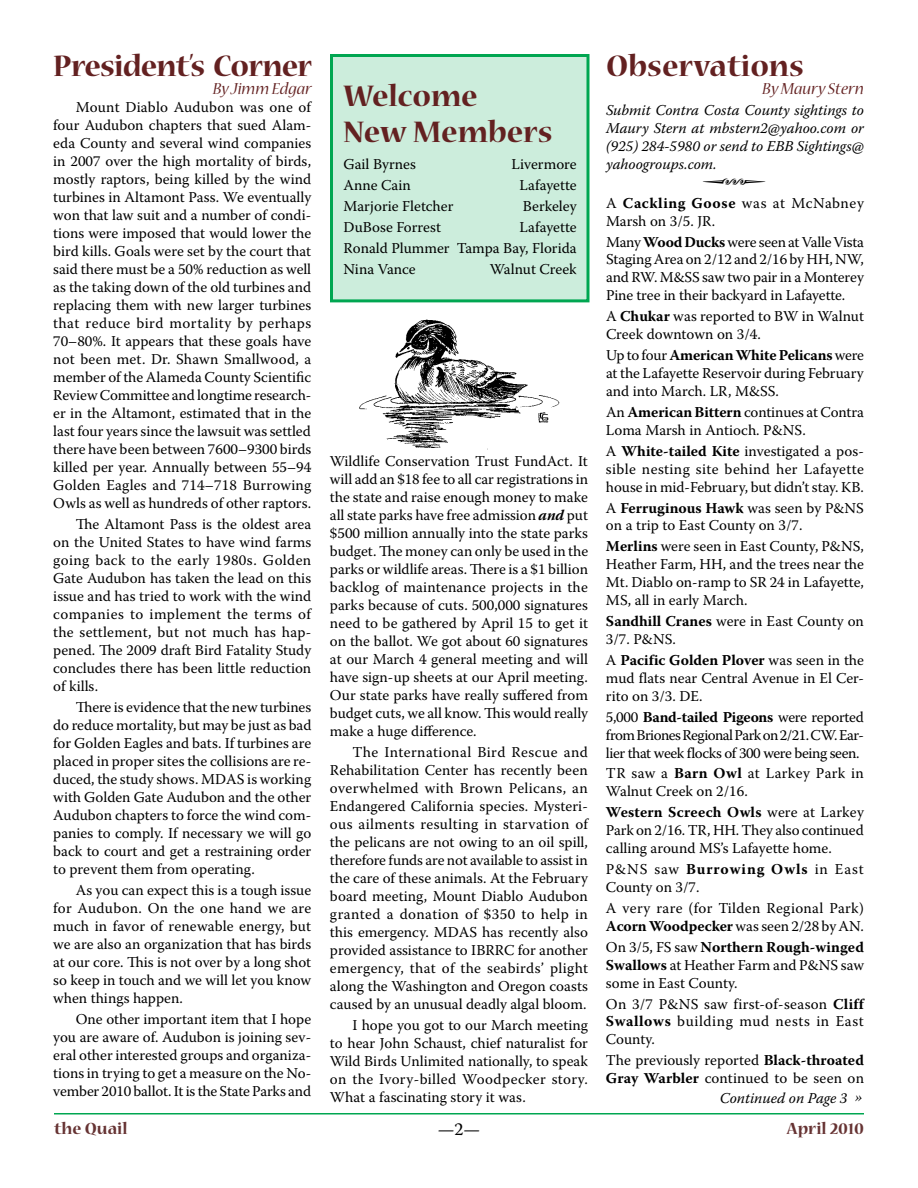
<style>
.page{position:relative;width:918px;height:1188px;background:#fff}
.page>*{position:absolute;margin:0;border:0;box-sizing:border-box;transform-origin:0 0}
.t1{font:36px "Type Embellishments One Let Plain";color:#000}
.t2{font:700 33px/36px "Nueva Std";color:#632121}
.t3{font:700 33px "Nueva Std";letter-spacing:-.025em;color:#632121}
.t4{font:italic 18px "Nueva Std";color:#632121}
.t5{font:700 18px "Nueva Std";color:#633}
.t6{font:18px "Warnock Pro";color:#000}
.t7{font:15px/18px "Warnock Pro";color:#000;text-align:justify}
.t8{font:italic 15px/18px "Warnock Pro";color:#000;text-align:justify}
.t9{font:15px/17.9px "Warnock Pro";letter-spacing:.025em;color:#000}
.t10{font:15px/18px "Warnock Pro";letter-spacing:.03em;color:#000}
.t11{font:15px/18px "Warnock Pro";letter-spacing:.045em;color:#000}
.s1{font-weight:700;font-style:italic}
.s2{font-weight:700}
</style>
<div class="page">
<hr style="left:54px;top:1113px;width:810px;height:1px;background:#00a651">
<div style="left:330px;top:54px;width:260px;height:248px;background:#cceddc;border:3px solid #00a651"></div>
<img style="left:359px;top:319px;width:201px;height:131px">
<h2 class="t3" style="left:53px;top:51px;width:260px">President’s Corner</h2>
<p class="t4" style="left:213px;top:81px;width:100px">By Jimm Edgar</p>
<p class="t7" style="left:53px;top:98px;width:260px;text-indent:22px">Mount Diablo Audubon was one of four Audubon chapters that sued Alam&shy;eda County and several wind companies in 2007 over the high mortality of birds, mostly raptors, being killed by the wind turbines in Altamont Pass. We eventually won that law suit and a number of condi&shy;tions were imposed that would lower the bird kills. Goals were set by the court that said there must be a 50% reduction as well as the taking down of the old turbines and replacing them with new larger turbines that reduce bird mortality by perhaps 70–80%. It appears that these goals have not been met. Dr. Shawn Smallwood, a member of the Alameda County Scientific Review Committee and longtime research&shy;er in the Altamont, estimated that in the last four years since the lawsuit was settled there have been between 7600–9300 birds killed per year. Annually between 55–94<br>Golden Eagles and 714–718 Burrowing Owls as well as hundreds of other raptors.</p>
<p class="t7" style="left:53px;top:515px;width:260px;text-indent:22px">The Altamont Pass is the oldest area on the United States to have wind farms going back to the early 1980s. Golden Gate Audubon has taken the lead on this issue and has tried to work with the wind companies to implement the terms of the settlement, but not much has hap&shy;pened. The 2009 draft Bird Fatality Study concludes there has been little reduction of kills.</p>
<p class="t7" style="left:53px;top:698px;width:260px;text-indent:22px">There is evidence that the new turbines do reduce mortality, but may be just as bad for Golden Eagles and bats. If turbines are placed in proper sites the collisions are re&shy;duced, the study shows. MDAS is working with Golden Gate Audubon and the other Audubon chapters to force the wind com&shy;panies to comply. If necessary we will go back to court and get a restraining order to prevent them from operating.</p>
<p class="t7" style="left:53px;top:881px;width:260px;text-indent:22px">As you can expect this is a tough issue for Audubon. On the one hand we are much in favor of renewable energy, but we are also an organization that has birds at our core. This is not over by a long shot so keep in touch and we will let you know when things happen.</p>
<p class="t7" style="left:53px;top:1010px;width:260px;text-indent:22px">One other important item that I hope you are aware of. Audubon is joining sev&shy;eral other interested groups and organiza&shy;tions in trying to get a measure on the No&shy;vember 2010 ballot. It is the State Parks and</p>
<h2 class="t2" style="left:344px;top:80px;width:211px">Welcome<br>New Members</h2>
<p class="t7" style="left:344px;top:155px;width:74px">Gail Byrnes</p>
<p class="t7" style="left:512px;top:155px;width:67px">Livermore</p>
<p class="t7" style="left:344px;top:176px;width:69px">Anne Cain</p>
<p class="t7" style="left:520px;top:176px;width:59px">Lafayette</p>
<p class="t7" style="left:344px;top:197px;width:111px">Marjorie Fletcher</p>
<p class="t7" style="left:523px;top:197px;width:55px">Berkeley</p>
<p class="t7" style="left:344px;top:218px;width:99px">DuBose Forrest</p>
<p class="t7" style="left:344px;top:217px;width:235px;line-height:21px;text-indent:176px">Lafayette Ronald Plummer Tampa Bay, Florida Nina Vance</p>
<p class="t7" style="left:490px;top:260px;width:89px">Walnut Creek</p>
<p class="t7" style="left:330px;top:452px;width:260px">Wildlife Conservation Trust FundAct. It will add an $18 fee to all car registrations in the state and raise enough money to make all state parks have free admission <span class="s1">and</span> put $500 million annually into the state parks budget. The money can only be used in the parks or wildlife areas. There is a $1 billion backlog of maintenance projects in the parks because of cuts. 500,000 signatures need to be gathered by April 15 to get it on the ballot. We got about 60 signatures at our March 4 general meeting and will have sign-up sheets at our April meeting.<br>Our state parks have really suffered from budget cuts, we all know. This would really make a huge difference.</p>
<p class="t7" style="left:330px;top:743px;width:260px;text-indent:22px">The International Bird Rescue and Rehabilitation Center has recently been overwhelmed with Brown Pelicans, an Endangered California species. Mysteri&shy;ous ailments resulting in starvation of the pelicans are not owing to an oil spill, therefore funds are not available to assist in the care of these animals. At the February board meeting, Mount Diablo Audubon granted a donation of $350 to help in this emergency. MDAS has recently also provided assistance to IBRRC for another emergency, that of the seabirds’ plight along the Washington and Oregon coasts caused by an unusual deadly algal bloom.</p>
<p class="t7" style="left:330px;top:1016px;width:259px;text-indent:22px">I hope you got to our March meeting to hear John Schaust, chief naturalist for Wild Birds Unlimited nationally, to speak on the Ivory-billed Woodpecker story.<br>What a fascinating story it was.</p>
<h2 class="t2" style="left:606px;top:50px;width:199px">Observations</h2>
<p class="t4" style="left:762px;top:81px;width:103px">By Maury Stern</p>
<p class="t8" style="left:606px;top:101px;width:260px">Submit Contra Costa County sightings to Maury Stern at mbstern2@yahoo.com or (925) 284-5980 or send to EBB Sightings@ yahoogroups.com.</p>
<h1 class="t1" style="left:702px;top:168px;width:67px">Q</h1>
<p class="t10" style="left:606px;top:194px;width:259px">A <span class="s2">Cackling Goose</span> was at McNabney<br>Marsh on 3/5. JR.</p>
<p class="t7" style="left:606px;top:232px;width:260px">Many <span class="s2">Wood Ducks</span> were seen at Valle Vista Staging Area on 2/12 and 2/16 by HH, NW, and RW. M&amp;SS saw two pair in a Monterey Pine tree in their backyard in Lafayette.</p>
<p class="t7" style="left:606px;top:307px;width:260px">A <span class="s2">Chukar</span> was reported to BW in Walnut<br>Creek downtown on 3/4.</p>
<p class="t7" style="left:606px;top:346px;width:259px">Up to four <span class="s2">American White Pelicans</span> were at the Lafayette Reservoir during February and into March. LR, M&amp;SS.</p>
<p class="t7" style="left:606px;top:403px;width:259px">An <span class="s2">American Bittern</span> continues at Contra<br>Loma Marsh in Antioch. P&amp;NS.</p>
<p class="t7" style="left:606px;top:442px;width:259px">A <span class="s2">White-tailed Kite</span> investigated a pos&shy;sible nesting site behind her Lafayette house in mid-February, but didn’t stay. KB.</p>
<p class="t7" style="left:606px;top:498px;width:259px">A <span class="s2">Ferruginous Hawk</span> was seen by P&amp;NS on a trip to East County on 3/7.</p>
<p class="t7" style="left:606px;top:537px;width:260px"><span class="s2">Merlins</span> were seen in East County, P&amp;NS, Heather Farm, HH, and the trees near the Mt. Diablo on-ramp to SR 24 in Lafayette, MS, all in early March.</p>
<p class="t7" style="left:606px;top:612px;width:259px"><span class="s2">Sandhill Cranes</span> were in East County on<br>3/7. P&amp;NS.</p>
<p class="t7" style="left:606px;top:651px;width:260px">A <span class="s2">Pacific Golden Plover</span> was seen in the mud flats near Central Avenue in El Cer&shy;rito on 3/3. DE.</p>
<p class="t7" style="left:606px;top:708px;width:260px">5,000 <span class="s2">Band-tailed Pigeons</span> were reported from Briones Regional Park on 2/21. CW. Ear&shy;lier that week flocks of 300 were being seen.</p>
<p class="t7" style="left:606px;top:764px;width:260px">TR saw a <span class="s2">Barn Owl</span> at Larkey Park in<br>Walnut Creek on 2/16.</p>
<p class="t7" style="left:606px;top:803px;width:260px"><span class="s2">Western Screech Owls</span> were at Larkey Park on 2/16. TR, HH. They also continued calling around MS’s Lafayette home.</p>
<p class="t11" style="left:606px;top:860px;width:259px">P&amp;NS saw <span class="s2">Burrowing Owls</span> in East<br>County on 3/7.</p>
<p class="t9" style="left:606px;top:899px;width:260px">A very rare (for Tilden Regional Park)<br><span class="s2">Acorn Woodpecker</span> was seen 2/28 by AN.</p>
<p class="t7" style="left:606px;top:938px;width:260px">On 3/5, FS saw <span class="s2">Northern Rough-winged Swallows</span> at Heather Farm and P&amp;NS saw some in East County.</p>
<p class="t7" style="left:606px;top:994px;width:259px">On 3/7 P&amp;NS saw first-of-season <span class="s2">Cliff Swallows</span> building mud nests in East County.</p>
<p class="t7" style="left:606px;top:1051px;width:260px">The previously reported <span class="s2">Black-throated<br>Gray Warbler</span> continued to be seen on</p>
<p class="t8" style="left:720px;top:1089px;width:144px">Continued on Page 3 »</p>
<p class="t5" style="left:54px;top:1120px;width:75px">the Quail</p>
<p class="t6" style="left:438px;top:1118px;width:44px">—2—</p>
<p class="t5" style="left:787px;top:1120px;width:79px">April 2010</p>
</div>
